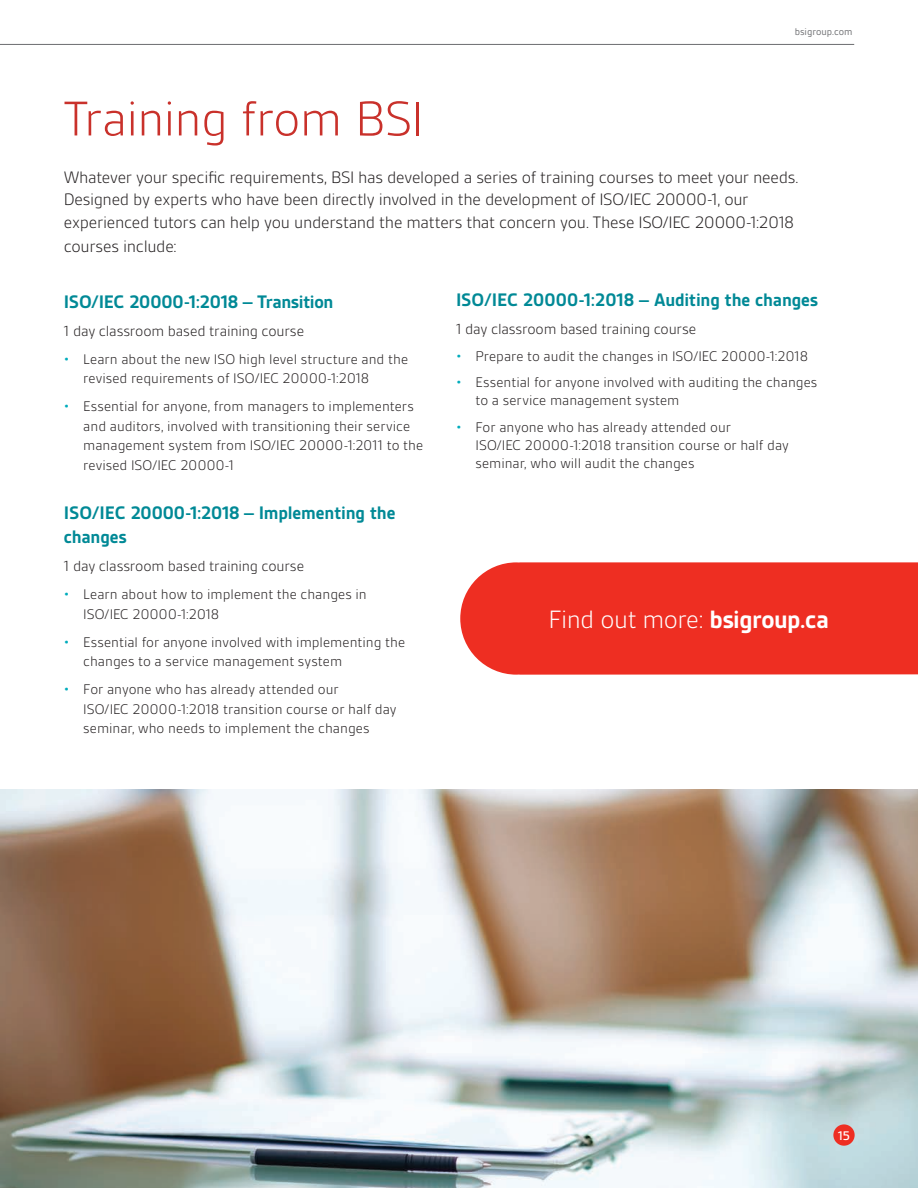
<style>
.page{position:relative;width:918px;height:1188px;background:#fff}
.page>*{position:absolute;margin:0;border:0;box-sizing:border-box;transform-origin:0 0}
.t1{font:300 52.5px "BSI Gesta";letter-spacing:-.02em;color:#c9312b}
.t2{font:300 27px "BSI Gesta";letter-spacing:-.02em;color:#fff}
.t3{font:700 19.5px/24px "BSI Gesta";letter-spacing:-.01em;color:#008996}
.t4{font:300 17.85px/23px "BSI Gesta";letter-spacing:-.015em;color:#231f20}
.t5{font:300 15.75px "BSI Gesta";letter-spacing:-.015em;color:#231f20}
.t6{font:300 15px/19.5px "BSI Gesta";color:#231f20}
.t7{font:500 13.5px "BSI Gesta";color:#fff}
.t8{font:10.5px "BSI Gesta";color:#6c6d70}
.s1{color:#00acbc}
.s2{font-weight:700}
</style>
<div class="page">
<div style="left:460px;top:562px;width:458px;height:113px;background:#ee2e22"></div>
<img style="left:0;top:790px;width:918px;height:398px">
<div style="left:833px;top:1124px;width:22px;height:22px;background:#ee2e22;border-radius:50%"></div>
<hr style="left:0;top:44px;width:854px;height:1px;background:#6c6d70">
<p class="t8" style="left:795px;top:27px;width:59px">bsigroup.com</p>
<h1 class="t1" style="left:64px;top:92px;width:361px">Training from BSI</h1>
<p class="t4" style="left:64px;top:165px;width:736px">Whatever your specific requirements, BSI has developed a series of training courses to meet your needs.<br>Designed by experts who have been directly involved in the development of ISO/IEC 20000-1, our experienced tutors can help you understand the matters that concern you. These ISO/IEC 20000-1:2018 courses include:</p>
<h3 class="t3" style="left:64px;top:289px;width:271px">ISO/IEC 20000-1:2018 – Transition</h3>
<p class="t5" style="left:64px;top:322px;width:242px">1 day classroom based training course</p>
<p class="t6" style="left:83px;top:349px;width:326px;text-indent:-20px"><span class="s1">•</span> Learn about the new ISO high level structure and the revised requirements of ISO/IEC 20000-1:2018</p>
<p class="t6" style="left:83px;top:397px;width:341px;text-indent:-20px"><span class="s1">•</span> Essential for anyone, from managers to implementers and auditors, involved with transitioning their service management system from ISO/IEC 20000-1:2011 to the revised ISO/IEC 20000-1</p>
<h3 class="t3" style="left:64px;top:501px;width:333px">ISO/IEC 20000-1:2018 – Implementing the changes</h3>
<p class="t5" style="left:64px;top:558px;width:242px">1 day classroom based training course</p>
<p class="t6" style="left:83px;top:585px;width:285px;text-indent:-20px"><span class="s1">•</span> Learn about how to implement the changes in<br>ISO/IEC 20000-1:2018</p>
<p class="t6" style="left:83px;top:632px;width:323px;text-indent:-20px"><span class="s1">•</span> Essential for anyone involved with implementing the changes to a service management system</p>
<p class="t6" style="left:83px;top:680px;width:315px;text-indent:-20px"><span class="s1">•</span> For anyone who has already attended our<br>ISO/IEC 20000-1:2018 transition course or half day seminar, who needs to implement the changes</p>
<h3 class="t3" style="left:456px;top:288px;width:364px">ISO/IEC 20000-1:2018 – Auditing the changes</h3>
<p class="t5" style="left:456px;top:321px;width:242px">1 day classroom based training course</p>
<p class="t6" style="left:456px;top:346px;width:354px"><span class="s1">•</span> Prepare to audit the changes in ISO/IEC 20000-1:2018</p>
<p class="t6" style="left:476px;top:374px;width:343px;line-height:18px;text-indent:-20px"><span class="s1">•</span> Essential for anyone involved with auditing the changes to a service management system</p>
<p class="t6" style="left:476px;top:418px;width:315px;line-height:18px;text-indent:-20px"><span class="s1">•</span> For anyone who has already attended our<br>ISO/IEC 20000-1:2018 transition course or half day seminar, who will audit the changes</p>
<h2 class="t2" style="left:549px;top:605px;width:282px">Find out more: <span class="s2">bsigroup.ca</span></h2>
<p class="t7" style="left:838px;top:1128px;width:14px">15</p>
</div>
